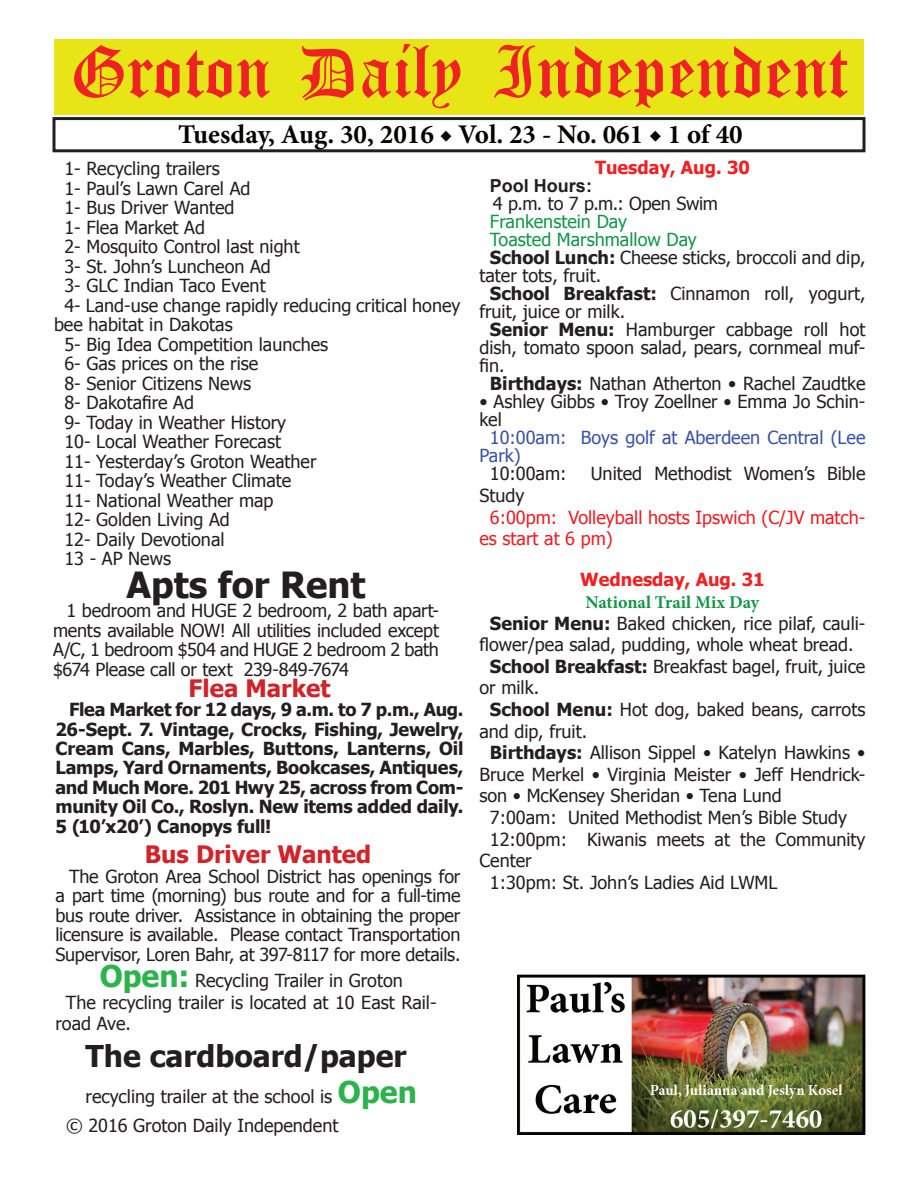
<style>
.page{position:relative;width:918px;height:1188px;background:#fff}
.page>*{position:absolute;margin:0;border:0;box-sizing:border-box;transform-origin:0 0}
.t1{font:54px "Old English Five";color:#ee2123}
.t2{font:700 36px "Tahoma";color:#231f20}
.t3{font:700 30px "Tahoma";color:#231f20}
.t4{font:700 27px "Minion Pro";color:#040503}
.t5{font:700 24px "Tahoma";color:#d1232a}
.t6{font:18px/19.5px "Tahoma";color:#231f20;text-align:justify}
.t7{font:700 18px/19.5px "Tahoma";letter-spacing:-.01em;color:#231f20;text-align:justify}
.t8{font:18px/21.6px "Tahoma";color:#ee1d23}
.t9{font:18px/18px "Tahoma";color:#3a53a3}
.t10{font:18px "Tahoma";color:#129647}
.t11{font:700 18px "Tahoma";color:#ee2123}
.t12{font:700 18px "Minion Pro";color:#129647}
.t13{font:700 18px "Arial";color:#231f20}
.s1{font-weight:700;font-size:30px;color:#2cb34b}
.s2{font-weight:700}
</style>
<div class="page">
<div style="left:52px;top:117px;width:814px;height:35px;border:3px solid #231f20"></div>
<div style="left:54px;top:40px;width:810px;height:75px;background:#e7e515"></div>
<img style="left:517px;top:974px;width:349px;height:161px">
<h1 class="t1" style="left:70px;top:47px;width:779px">Groton Daily Independent</h1>
<h3 class="t4" style="left:178px;top:116px;width:566px">Tuesday, Aug. 30, 2016 ◆ Vol. 23 - No. 061 ◆ 1 of 40</h3>
<p class="t6" style="left:64px;top:158px;width:157px">1- Recycling trailers</p>
<p class="t6" style="left:64px;top:178px;width:187px">1- Paul’s Lawn Carel Ad</p>
<p class="t6" style="left:64px;top:197px;width:172px">1- Bus Driver Wanted</p>
<p class="t6" style="left:64px;top:217px;width:142px">1- Flea Market Ad</p>
<p class="t6" style="left:64px;top:236px;width:237px">2- Mosquito Control last night</p>
<p class="t6" style="left:64px;top:256px;width:208px">3- St. John’s Luncheon Ad</p>
<p class="t6" style="left:64px;top:275px;width:203px">3- GLC Indian Taco Event</p>
<p class="t6" style="left:64px;top:295px;width:397px">4- Land-use change rapidly reducing critical honey</p>
<p class="t6" style="left:54px;top:314px;width:180px">bee habitat in Dakotas</p>
<p class="t6" style="left:64px;top:334px;width:265px">5- Big Idea Competition launches</p>
<p class="t6" style="left:64px;top:353px;width:195px">6- Gas prices on the rise</p>
<p class="t6" style="left:64px;top:373px;width:188px">8- Senior Citizens News</p>
<p class="t6" style="left:64px;top:392px;width:131px">8- Dakotafire Ad</p>
<p class="t6" style="left:64px;top:412px;width:223px">9- Today in Weather History</p>
<p class="t6" style="left:64px;top:431px;width:218px">10- Local Weather Forecast</p>
<p class="t6" style="left:64px;top:451px;width:254px">11- Yesterday’s Groton Weather</p>
<p class="t6" style="left:64px;top:470px;width:228px">11- Today’s Weather Climate</p>
<p class="t6" style="left:64px;top:490px;width:211px">11- National Weather map</p>
<p class="t6" style="left:64px;top:509px;width:167px">12- Golden Living Ad</p>
<p class="t6" style="left:64px;top:529px;width:162px">12- Daily Devotional</p>
<p class="t6" style="left:64px;top:548px;width:108px">13 - AP News</p>
<h2 class="t2" style="left:127px;top:559px;width:241px">Apts for Rent</h2>
<p class="t6" style="left:53px;top:600px;width:388px;text-indent:14px">1 bedroom and HUGE 2 bedroom, 2 bath apart&shy;ments available NOW! All utilities included except A/C, 1 bedroom $504 and HUGE 2 bedroom 2 bath $674 Please call or text 239-849-7674</p>
<h3 class="t5" style="left:189px;top:671px;width:143px">Flea Market</h3>
<p class="t7" style="left:56px;top:699px;width:410px;text-indent:14px">Flea Market for 12 days, 9 a.m. to 7 p.m., Aug.<br>26-Sept. 7. Vintage, Crocks, Fishing, Jewelry, Cream Cans, Marbles, Buttons, Lanterns, Oil Lamps, Yard Ornaments, Bookcases, Antiques, and Much More. 201 Hwy 25, across from Com&shy;munity Oil Co., Roslyn. New items added daily.<br>5 (10’x20’) Canopys full!</p>
<h3 class="t5" style="left:145px;top:837px;width:228px">Bus Driver Wanted</h3>
<p class="t6" style="left:56px;top:865px;width:407px;text-indent:14px">The Groton Area School District has openings for a part time (morning) bus route and for a full-time bus route driver. Assistance in obtaining the proper licensure is available. Please contact Transportation Supervisor, Loren Bahr, at 397-8117 for more details.</p>
<p class="t6" style="left:100px;top:970px;width:305px"><span class="s1">Open:</span> Recycling Trailer in Groton</p>
<p class="t6" style="left:66px;top:992px;width:372px">The recycling trailer is located at 10 East Rail-</p>
<p class="t6" style="left:56px;top:1013px;width:77px">road Ave.</p>
<h3 class="t3" style="left:86px;top:1035px;width:323px">The cardboard/paper</h3>
<p class="t6" style="left:86px;top:1086px;width:333px">recycling trailer at the school is <span class="s1">Open</span></p>
<p class="t6" style="left:66px;top:1115px;width:274px">© 2016 Groton Daily Independent</p>
<p class="t11" style="left:595px;top:155px;width:156px">Tuesday, Aug. 30</p>
<p class="t13" style="left:490px;top:174px;width:104px">Pool Hours:</p>
<p class="t6" style="left:493px;top:193px;width:226px">4 p.m. to 7 p.m.: Open Swim</p>
<p class="t10" style="left:490px;top:210px;width:139px">Frankenstein Day</p>
<p class="t10" style="left:490px;top:228px;width:208px">Toasted Marshmallow Day</p>
<p class="t6" style="left:490px;top:247px;width:377px"><span class="s2">School Lunch:</span> Cheese sticks, broccoli and dip,</p>
<p class="t6" style="left:479px;top:265px;width:123px">tater tots, fruit.</p>
<p class="t6" style="left:490px;top:283px;width:377px"><span class="s2">School Breakfast:</span> Cinnamon roll, yogurt,</p>
<p class="t6" style="left:479px;top:301px;width:147px">fruit, juice or milk.</p>
<p class="t6" style="left:490px;top:319px;width:377px"><span class="s2">Senior Menu:</span> Hamburger cabbage roll hot</p>
<p class="t6" style="left:479px;top:337px;width:388px">dish, tomato spoon salad, pears, cornmeal muf-</p>
<p class="t6" style="left:479px;top:355px;width:27px">fin.</p>
<p class="t6" style="left:490px;top:373px;width:377px"><span class="s2">Birthdays:</span> Nathan Atherton • Rachel Zaudtke</p>
<p class="t6" style="left:479px;top:392px;width:388px;line-height:18px">• Ashley Gibbs • Troy Zoellner • Emma Jo Schin&shy;kel</p>
<p class="t9" style="left:479px;top:428px;width:387px;text-indent:10px">10:00am: Boys golf at Aberdeen Central (Lee<br>Park)</p>
<p class="t6" style="left:490px;top:463px;width:78px">10:00am:</p>
<p class="t6" style="left:591px;top:463px;width:276px">United Methodist Women’s Bible</p>
<p class="t6" style="left:479px;top:485px;width:46px">Study</p>
<p class="t8" style="left:479px;top:506px;width:387px;text-indent:10px">6:00pm: Volleyball hosts Ipswich (C/JV match&shy;es start at 6 pm)</p>
<p class="t11" style="left:580px;top:567px;width:186px">Wednesday, Aug. 31</p>
<p class="t12" style="left:586px;top:590px;width:175px">National Trail Mix Day</p>
<p class="t6" style="left:490px;top:612px;width:377px"><span class="s2">Senior Menu:</span> Baked chicken, rice pilaf, cauli-</p>
<p class="t6" style="left:479px;top:634px;width:376px">flower/pea salad, pudding, whole wheat bread.</p>
<p class="t6" style="left:490px;top:656px;width:377px"><span class="s2">School Breakfast:</span> Breakfast bagel, fruit, juice</p>
<p class="t6" style="left:479px;top:677px;width:61px">or milk.</p>
<p class="t6" style="left:490px;top:699px;width:377px"><span class="s2">School Menu:</span> Hot dog, baked beans, carrots</p>
<p class="t6" style="left:479px;top:720px;width:109px">and dip, fruit.</p>
<p class="t6" style="left:490px;top:742px;width:377px"><span class="s2">Birthdays:</span> Allison Sippel • Katelyn Hawkins •</p>
<p class="t6" style="left:479px;top:764px;width:388px">Bruce Merkel • Virginia Meister • Jeff Hendrick-</p>
<p class="t6" style="left:479px;top:785px;width:304px">son • McKensey Sheridan • Tena Lund</p>
<p class="t6" style="left:490px;top:807px;width:359px">7:00am: United Methodist Men’s Bible Study</p>
<p class="t6" style="left:490px;top:828px;width:377px">12:00pm: Kiwanis meets at the Community</p>
<p class="t6" style="left:479px;top:850px;width:54px">Center</p>
<p class="t6" style="left:490px;top:872px;width:289px">1:30pm: St. John’s Ladies Aid LWML</p>
</div>
